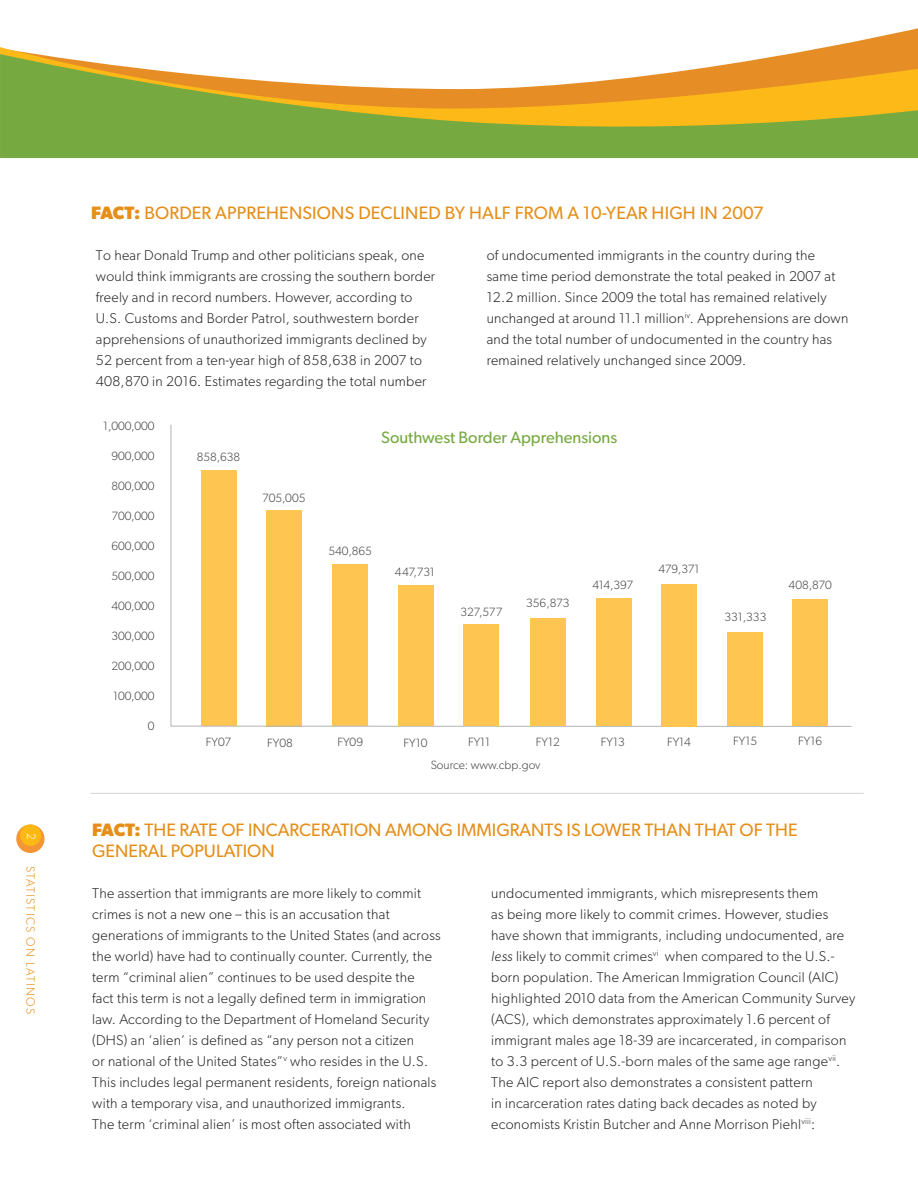
<style>
.page{position:relative;width:918px;height:1188px;background:#fff}
.page>*{position:absolute;margin:0;border:0;box-sizing:border-box;transform-origin:0 0}
.Body_Copy{font:18px/21.6px "Gibson";color:#e58f1a}
.Body_Copy-2{font:16.5px "Gibson";color:#76aa41}
.t1{font:300 14.25px/21px "Gibson";letter-spacing:.02em;color:#231f20}
.t2{font:300 12px "Gibson";color:#414142}
.t3{font:300 12px "Gibson";letter-spacing:.11em;color:#e58f1a}
.t4{font:300 12px "Gibson";color:#fff}
.s1{font-weight:700}
.s2{font-style:italic}
</style>
<div class="page">
<div style="left:16px;top:825px;width:29px;height:28px;background:#f49635;border-radius:50%"></div>
<div style="left:20px;top:825px;width:21px;height:21px;background:#fdb913;border-radius:50%"></div>
<svg style="left:827px;top:28px;width:90px;height:19px"></svg>
<svg style="left:0;top:47px;width:917px;height:7px"></svg>
<svg style="left:0;top:54px;width:917px;height:104px"></svg>
<svg style="left:917px;top:28px;width:1px;height:131px"></svg>
<hr style="left:90px;top:793px;width:774px;height:1px;background:#d1d3d4">
<div style="left:201px;top:470px;width:35px;height:256px;background:#ffc551"></div>
<div style="left:266px;top:511px;width:36px;height:216px;background:#ffc551"></div>
<hr style="left:171px;top:425px;width:1px;height:301px;background:#b2b4b6">
<div style="left:332px;top:564px;width:36px;height:162px;background:#ffc551"></div>
<hr style="left:171px;top:726px;width:680px;height:1px;background:#b2b4b6">
<div style="left:398px;top:586px;width:36px;height:140px;background:#ffc551"></div>
<div style="left:464px;top:624px;width:35px;height:102px;background:#ffc551"></div>
<div style="left:530px;top:619px;width:36px;height:107px;background:#ffc551"></div>
<div style="left:596px;top:599px;width:36px;height:127px;background:#ffc551"></div>
<div style="left:661px;top:584px;width:36px;height:143px;background:#ffc551"></div>
<div style="left:728px;top:632px;width:35px;height:94px;background:#ffc551"></div>
<div style="left:792px;top:600px;width:36px;height:126px;background:#ffc551"></div>
<p class="t4" style="left:39px;top:833px;width:8px;rotate:90deg">2</p>
<p class="t3" style="left:38px;top:866px;width:150px;rotate:90deg">STATISTICS ON LATINOS</p>
<p class="Body_Copy" style="left:91px;top:201px;width:674px"><span class="s1">FACT:</span> BORDER APPREHENSIONS DECLINED BY HALF FROM A 10-YEAR HIGH IN 2007</p>
<p class="t1" style="left:96px;top:244px;width:341px">To hear Donald Trump and other politicians speak, one would think immigrants are crossing the southern border freely and in record numbers. However, according to U.S. Customs and Border Patrol, southwestern border apprehensions of unauthorized immigrants declined by 52 percent from a ten-year high of 858,638 in 2007 to 408,870 in 2016. Estimates regarding the total number</p>
<p class="t1" style="left:487px;top:244px;width:363px">of undocumented immigrants in the country during the same time period demonstrate the total peaked in 2007 at 12.2 million. Since 2009 the total has remained relatively unchanged at around 11.1 million<sup>iv</sup>. Apprehensions are down and the total number of undocumented in the country has remained relatively unchanged since 2009.</p>
<p class="t2" style="left:103px;top:418px;width:53px">1,000,000</p>
<p class="t2" style="left:111px;top:448px;width:45px">900,000</p>
<p class="t2" style="left:111px;top:478px;width:45px">800,000</p>
<p class="t2" style="left:112px;top:508px;width:45px">700,000</p>
<p class="t2" style="left:111px;top:538px;width:45px">600,000</p>
<p class="t2" style="left:111px;top:568px;width:45px">500,000</p>
<p class="t2" style="left:111px;top:598px;width:45px">400,000</p>
<p class="t2" style="left:111px;top:628px;width:45px">300,000</p>
<p class="t2" style="left:111px;top:658px;width:45px">200,000</p>
<p class="t2" style="left:113px;top:688px;width:43px">100,000</p>
<p class="t2" style="left:148px;top:718px;width:8px">0</p>
<p class="t2" style="left:197px;top:450px;width:45px">858,638</p>
<p class="t2" style="left:262px;top:490px;width:45px">705,005</p>
<p class="Body_Copy-2" style="left:381px;top:428px;width:238px">Southwest Border Apprehensions</p>
<p class="t2" style="left:328px;top:544px;width:45px">540,865</p>
<p class="t2" style="left:395px;top:565px;width:41px">447,731</p>
<p class="t2" style="left:460px;top:605px;width:43px">327,577</p>
<p class="t2" style="left:526px;top:596px;width:45px">356,873</p>
<p class="t2" style="left:592px;top:577px;width:42px">414,397</p>
<p class="t2" style="left:659px;top:562px;width:42px">479,371</p>
<p class="t2" style="left:724px;top:610px;width:43px">331,333</p>
<p class="t2" style="left:789px;top:577px;width:45px">408,870</p>
<p class="t2" style="left:206px;top:735px;width:27px">FY07</p>
<p class="t2" style="left:267px;top:735px;width:27px">FY08</p>
<p class="t2" style="left:337px;top:735px;width:27px">FY09</p>
<p class="t2" style="left:404px;top:735px;width:25px">FY10</p>
<p class="t2" style="left:468px;top:735px;width:24px">FY11</p>
<p class="t2" style="left:536px;top:735px;width:25px">FY12</p>
<p class="t2" style="left:601px;top:735px;width:25px">FY13</p>
<p class="t2" style="left:667px;top:735px;width:25px">FY14</p>
<p class="t2" style="left:733px;top:734px;width:25px">FY15</p>
<p class="t2" style="left:798px;top:734px;width:25px">FY16</p>
<p class="t2" style="left:431px;top:758px;width:111px">Source: www.cbp.gov</p>
<p class="Body_Copy" style="left:92px;top:818px;width:707px"><span class="s1">FACT:</span> THE RATE OF INCARCERATION AMONG IMMIGRANTS IS LOWER THAN THAT OF THE<br>GENERAL POPULATION</p>
<p class="t1" style="left:491px;top:882px;width:366px">undocumented immigrants, which misrepresents them<br>as being more likely to commit crimes. However, studies have shown that immigrants, including undocumented, are <span class="s2">less</span> likely to commit crimes<sup>vi</sup> when compared to the U.S.- born population. The American Immigration Council (AIC) highlighted 2010 data from the American Community Survey (ACS), which demonstrates approximately 1.6 percent of immigrant males age 18-39 are incarcerated, in comparison to 3.3 percent of U.S.-born males of the same age range<sup>vii</sup>.<br>The AIC report also demonstrates a consistent pattern<br>in incarceration rates dating back decades as noted by economists Kristin Butcher and Anne Morrison Piehl<sup>viii</sup>:</p>
<p class="t1" style="left:92px;top:882px;width:350px">The assertion that immigrants are more likely to commit crimes is not a new one – this is an accusation that generations of immigrants to the United States (and across the world) have had to continually counter. Currently, the term “criminal alien” continues to be used despite the<br>fact this term is not a legally defined term in immigration law. According to the Department of Homeland Security (DHS) an ‘alien’ is defined as “any person not a citizen<br>or national of the United States”<sup>v</sup> who resides in the U.S.<br>This includes legal permanent residents, foreign nationals with a temporary visa, and unauthorized immigrants.<br>The term ‘criminal alien’ is most often associated with</p>
</div>
